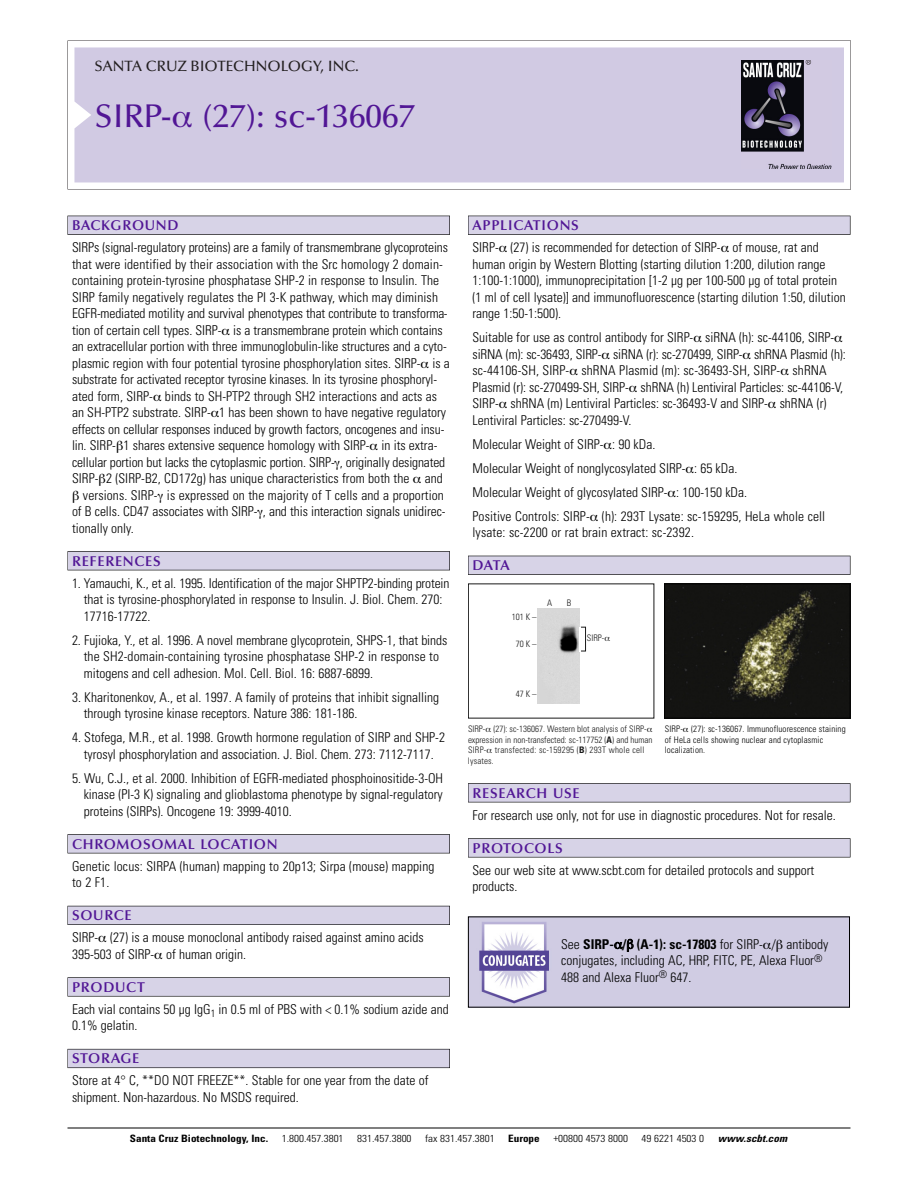
<style>
.page{position:relative;width:918px;height:1188px;background:#fff}
.page>*{position:absolute;margin:0;border:0;box-sizing:border-box;transform-origin:0 0}
.t1{font:500 33px "Optima";color:#511695}
.t2{font:500 15px "Optima";color:#231f20}
.t3{font:600 14.25px "Optima";letter-spacing:.05em;color:#511695}
.t4{font:300 condensed 13.5px/16.5px "Univers";color:#000}
.t5{font:300 condensed 10.2px "Univers";color:#000;scale:1.1 1}
.t6{font:700 condensed 10.2px "Univers";color:#000;scale:1.1 1}
.t7{font:italic 700 condensed 10.2px "Univers";letter-spacing:.005em;color:#000;scale:1.1 1}
.t8{font:9px/10.5px "Univers Condensed Light+LKVQYD";color:#191919}
.t9{font:300 condensed 9px/10.5px "Univers";letter-spacing:.015em;color:#000}
.s1{font-family:"Univers Condensed Bold+NBWWPK"}
.s2{font-weight:700}
</style>
<div class="page">
<svg style="left:68px;top:40px;width:783px;height:149px"></svg>
<div style="left:74px;top:47px;width:770px;height:135px;background:#d1cae3"></div>
<img style="left:741px;top:60px;width:90px;height:108px">
<div style="left:68px;top:216px;width:382px;height:19px;background:#525155"></div>
<div style="left:68px;top:216px;width:381px;height:18px;background:#d7d3e7"></div>
<div style="left:68px;top:551px;width:382px;height:19px;background:#525155"></div>
<div style="left:68px;top:552px;width:381px;height:18px;background:#d7d3e7"></div>
<div style="left:68px;top:834px;width:382px;height:19px;background:#545357"></div>
<div style="left:68px;top:835px;width:381px;height:18px;background:#d7d3e7"></div>
<div style="left:68px;top:906px;width:382px;height:19px;background:#54535a"></div>
<div style="left:68px;top:906px;width:381px;height:18px;background:#d7d3e7"></div>
<svg style="left:68px;top:977px;width:382px;height:20px"></svg>
<div style="left:68px;top:978px;width:381px;height:18px;background:#d7d3e7"></div>
<div style="left:68px;top:1049px;width:382px;height:19px;background:#66646e"></div>
<div style="left:68px;top:1049px;width:381px;height:18px;background:#d7d3e7"></div>
<div style="left:468px;top:216px;width:382px;height:19px;background:#525155"></div>
<div style="left:468px;top:216px;width:382px;height:18px;background:#d7d3e7"></div>
<div style="left:468px;top:556px;width:382px;height:19px;background:#515055"></div>
<div style="left:468px;top:556px;width:382px;height:18px;background:#d7d3e7"></div>
<div style="left:468px;top:783px;width:382px;height:19px;background:#545357"></div>
<div style="left:468px;top:784px;width:382px;height:18px;background:#d7d3e7"></div>
<div style="left:468px;top:838px;width:382px;height:19px;background:#575759"></div>
<div style="left:468px;top:839px;width:382px;height:18px;background:#d7d3e7"></div>
<hr style="left:68px;top:1128px;width:782px;height:1px;background:#000">
<img style="left:666px;top:586px;width:182px;height:130px">
<div style="left:664px;top:584px;width:186px;height:134px;border:1px solid #000"></div>
<img style="left:538px;top:609px;width:41px;height:95px">
<div style="left:581px;top:627px;width:5px;height:24px;border:1px solid #191919"></div>
<img style="left:470px;top:918px;width:378px;height:88px">
<svg style="left:173px;top:112px;width:19px;height:16px"></svg>
<svg style="left:615px;top:939px;width:18px;height:12px"></svg>
<svg style="left:763px;top:942px;width:8px;height:7px"></svg>
<svg style="left:777px;top:939px;width:6px;height:13px"></svg>
<p class="t2" style="left:94px;top:61px;width:266px">SANTA CRUZ BIOTECHNOLOGY, INC.</p>
<h1 class="t1" style="left:94px;top:103px;width:322px">SIRP- (27): sc-136067</h1>
<p class="t3" style="left:72px;top:219px;width:108px">BACKGROUND</p>
<p class="t4" style="left:72px;top:240px;width:378px">SIRPs (signal-regulatory proteins) are a family of transmembrane glycoproteins</p>
<p class="t4" style="left:72px;top:257px;width:372px">that were identified by their association with the Src homology 2 domain-</p>
<p class="t4" style="left:72px;top:273px;width:369px">containing protein-tyrosine phosphatase SHP-2 in response to Insulin. The</p>
<p class="t4" style="left:72px;top:290px;width:367px">SIRP family negatively regulates the PI 3-K pathway, which may diminish</p>
<p class="t4" style="left:72px;top:306px;width:377px">EGFR-mediated motility and survival phenotypes that contribute to transforma-</p>
<p class="t4" style="left:72px;top:323px;width:372px">tion of certain cell types. SIRP- is a transmembrane protein which contains</p>
<p class="t4" style="left:72px;top:339px;width:376px">an extracellular portion with three immunoglobulin-like structures and a cyto-</p>
<p class="t4" style="left:72px;top:356px;width:379px">plasmic region with four potential tyrosine phosphorylation sites. SIRP- is a</p>
<p class="t4" style="left:72px;top:372px;width:367px">substrate for activated receptor tyrosine kinases. In its tyrosine phosphoryl-</p>
<p class="t4" style="left:72px;top:389px;width:367px">ated form, SIRP- binds to SH-PTP2 through SH2 interactions and acts as</p>
<p class="t4" style="left:72px;top:405px;width:376px">an SH-PTP2 substrate. SIRP- 1 has been shown to have negative regulatory</p>
<p class="t4" style="left:72px;top:422px;width:374px">effects on cellular responses induced by growth factors, oncogenes and insu-</p>
<p class="t4" style="left:72px;top:438px;width:367px">lin. SIRP- 1 shares extensive sequence homology with SIRP- in its extra-</p>
<p class="t4" style="left:72px;top:455px;width:375px">cellular portion but lacks the cytoplasmic portion. SIRP- , originally designated</p>
<p class="t4" style="left:72px;top:471px;width:372px">SIRP- 2 (SIRP-B2, CD172g) has unique characteristics from both the and</p>
<p class="t4" style="left:83px;top:488px;width:362px">versions. SIRP- is expressed on the majority of T cells and a proportion</p>
<p class="t4" style="left:72px;top:504px;width:375px">of B cells. CD47 associates with SIRP- , and this interaction signals unidirec-</p>
<p class="t4" style="left:72px;top:521px;width:63px">tionally only.</p>
<p class="t3" style="left:72px;top:555px;width:90px">REFERENCES</p>
<p class="t4" style="left:84px;top:576px;width:367px;text-indent:-12px">1. Yamauchi, K., et al. 1995. Identification of the major SHPTP2-binding protein that is tyrosine-phosphorylated in response to Insulin. J. Biol. Chem. 270:<br>17716-17722.</p>
<p class="t4" style="left:84px;top:633px;width:365px;text-indent:-12px">2. Fujioka, Y., et al. 1996. A novel membrane glycoprotein, SHPS-1, that binds the SH2-domain-containing tyrosine phosphatase SHP-2 in response to mitogens and cell adhesion. Mol. Cell. Biol. 16: 6887-6899.</p>
<p class="t4" style="left:84px;top:690px;width:357px;text-indent:-12px">3. Kharitonenkov, A., et al. 1997. A family of proteins that inhibit signalling through tyrosine kinase receptors. Nature 386: 181-186.</p>
<p class="t4" style="left:72px;top:730px;width:374px;text-align:center">4. Stofega, M.R., et al. 1998. Growth hormone regulation of SIRP and SHP-2 tyrosyl phosphorylation and association. J. Biol. Chem. 273: 7112-7117.</p>
<p class="t4" style="left:84px;top:771px;width:361px;text-align:justify;text-indent:-12px">5. Wu, C.J., et al. 2000. Inhibition of EGFR-mediated phosphoinositide-3-OH kinase (PI-3 K) signaling and glioblastoma phenotype by signal-regulatory proteins (SIRPs). Oncogene 19: 3999-4010.</p>
<p class="t3" style="left:72px;top:838px;width:207px">CHROMOSOMAL LOCATION</p>
<p class="t4" style="left:72px;top:859px;width:364px">Genetic locus: SIRPA (human) mapping to 20p13; Sirpa (mouse) mapping to 2 F1.</p>
<p class="t3" style="left:72px;top:910px;width:61px">SOURCE</p>
<p class="t4" style="left:72px;top:930px;width:353px">SIRP- (27) is a mouse monoclonal antibody raised against amino acids<br>395-503 of SIRP- of human origin.</p>
<p class="t3" style="left:72px;top:981px;width:74px">PRODUCT</p>
<p class="t4" style="left:72px;top:1002px;width:378px">Each vial contains 50 µg IgG<sub>1</sub> in 0.5 ml of PBS with &lt; 0.1% sodium azide and<br>0.1% gelatin.</p>
<p class="t3" style="left:72px;top:1053px;width:69px">STORAGE</p>
<p class="t4" style="left:72px;top:1073px;width:358px">Store at 4° C, **DO NOT FREEZE**. Stable for one year from the date of shipment. Non-hazardous. No MSDS required.</p>
<p class="t3" style="left:473px;top:219px;width:108px">APPLICATIONS</p>
<p class="t4" style="left:473px;top:240px;width:375px">SIRP- (27) is recommended for detection of SIRP- of mouse, rat and human origin by Western Blotting (starting dilution 1:200, dilution range 1:100-1:1000), immunoprecipitation [1-2 µg per 100-500 µg of total protein (1 ml of cell lysate)] and immunofluorescence (starting dilution 1:50, dilution range 1:50-1:500).</p>
<p class="t4" style="left:473px;top:330px;width:375px">Suitable for use as control antibody for SIRP- siRNA (h): sc-44106, SIRP&shy;siRNA (m): sc-36493, SIRP- siRNA (r): sc-270499, SIRP- shRNA Plasmid (h): sc-44106-SH, SIRP- shRNA Plasmid (m): sc-36493-SH, SIRP- shRNA Plasmid (r): sc-270499-SH, SIRP- shRNA (h) Lentiviral Particles: sc-44106-V, SIRP- shRNA (m) Lentiviral Particles: sc-36493-V and SIRP- shRNA (r)<br>Lentiviral Particles: sc-270499-V.</p>
<p class="t4" style="left:473px;top:433px;width:354px;line-height:24px">Molecular Weight of SIRP- : 90 kDa.<br>Molecular Weight of nonglycosylated SIRP- : 65 kDa.<br>Molecular Weight of glycosylated SIRP- : 100-150 kDa.<br>Positive Controls: SIRP- (h): 293T Lysate: sc-159295, HeLa whole cell</p>
<p class="t4" style="left:473px;top:525px;width:223px">lysate: sc-2200 or rat brain extract: sc-2392.</p>
<p class="t3" style="left:473px;top:560px;width:39px">DATA</p>
<p class="t8" style="left:512px;top:613px;width:26px">101 K –</p>
<p class="t8" style="left:516px;top:640px;width:22px">70K–</p>
<p class="t8" style="left:547px;top:598px;width:7px">A</p>
<p class="t8" style="left:567px;top:598px;width:6px">B</p>
<p class="t8" style="left:587px;top:633px;width:19px">SIRP-</p>
<p class="t8" style="left:516px;top:689px;width:22px">47K–</p>
<p class="t8" style="left:468px;top:725px;width:186px">SIRP- (27): sc-136067. Western blot analysis of SIRP&shy;expression in non-transfected: sc-117752 (<span class="s1">A</span>) and human SIRP- transfected: sc-159295 (<span class="s1">B</span>) 293T whole cell lysates.</p>
<p class="t9" style="left:665px;top:725px;width:182px">SIRP- (27): sc-136067. Immunofluorescence staining of HeLa cells showing nuclear and cytoplasmic localization.</p>
<p class="t3" style="left:473px;top:787px;width:109px">RESEARCH USE</p>
<p class="t4" style="left:473px;top:808px;width:365px">For research use only, not for use in diagnostic procedures. Not for resale.</p>
<p class="t3" style="left:473px;top:842px;width:92px">PROTOCOLS</p>
<p class="t4" style="left:473px;top:863px;width:343px">See our web site at www.scbt.com for detailed protocols and support products.</p>
<p class="t4" style="left:561px;top:937px;width:269px">See <span class="s2">SIRP- / (A-1): sc-17803</span> for SIRP- / antibody conjugates, including AC, HRP, FITC, PE, Alexa Fluor<sup>®<br></sup>488 and Alexa Fluor<sup>®</sup> 647.</p>
<p class="t6" style="left:130px;top:1135px;width:127px">Santa Cruz Biotechnology, Inc.</p>
<p class="t5" style="left:282px;top:1135px;width:58px">1.800.457.3801</p>
<p class="t5" style="left:357px;top:1135px;width:51px">831.457.3800</p>
<p class="t5" style="left:425px;top:1135px;width:65px">fax 831.457.3801</p>
<p class="t6" style="left:508px;top:1135px;width:30px">Europe</p>
<p class="t5" style="left:553px;top:1135px;width:69px">+00800 4573 8000</p>
<p class="t5" style="left:642px;top:1135px;width:58px">49 6221 4503 0</p>
<p class="t7" style="left:718px;top:1135px;width:64px">www.scbt.com</p>
</div>
